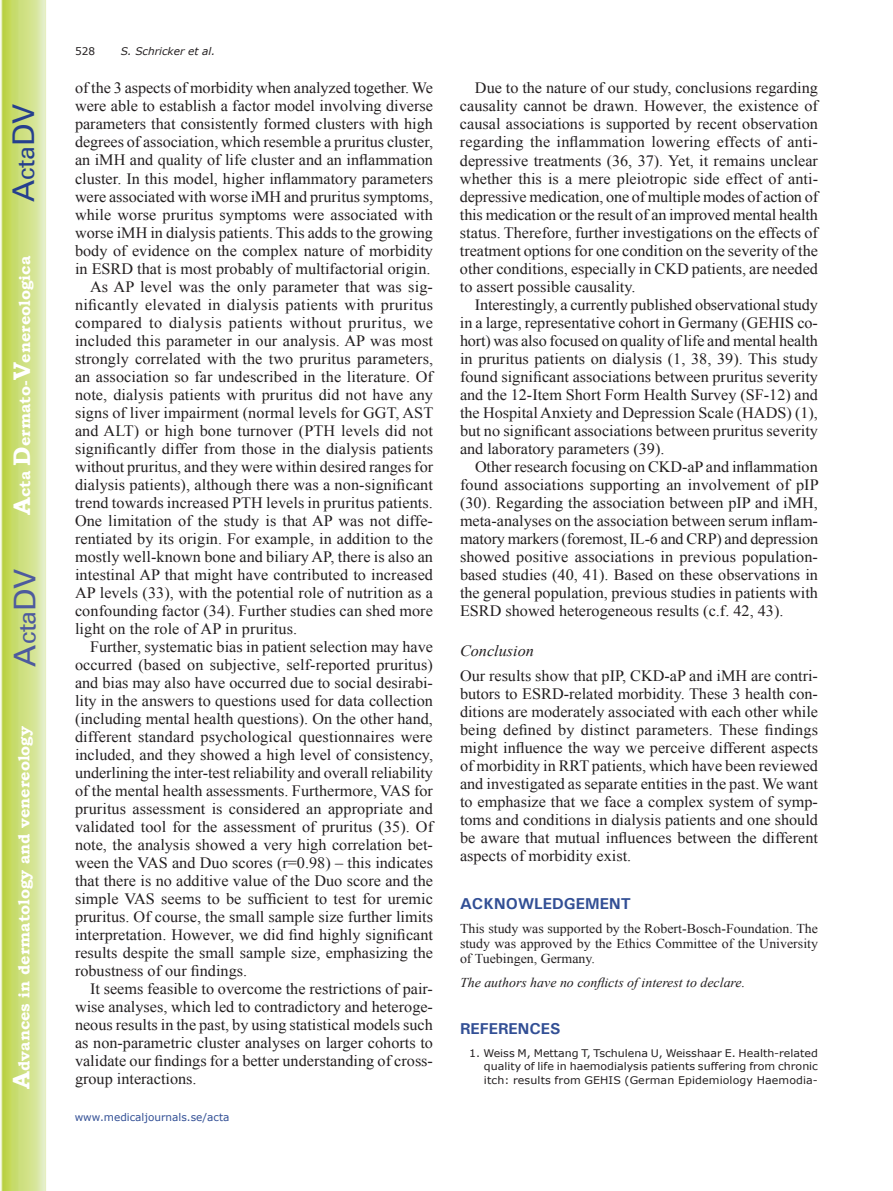
<style>
.page{position:relative;width:893px;height:1191px;background:#fff}
.page>*{position:absolute;margin:0;border:0;box-sizing:border-box;transform-origin:0 0}
.t1{font:30px "Univers";color:#4d5a9e}
.t2{font:30px "Univers";color:#253f8e}
.t3{font:15.75px/18px "Times New Roman";color:#231f20;text-align:justify}
.t4{font:700 15.75px "Bookman Old Style";color:#fff}
.t5{font:15.75px "Times New Roman";letter-spacing:.025em;color:#231f20}
.t6{font:700 15.75px "Univers";color:#324f95}
.t7{font:italic 15.75px "Times New Roman";color:#231f20}
.t8{font:13.5px/15px "Times New Roman";color:#231f20;text-align:justify}
.t9{font:italic 13.5px "Times New Roman";color:#231f20}
.t10{font:10.5px/13.5px "Verdana";letter-spacing:.01em;color:#231f20;text-align:justify;scale:1.05 1}
.t11{font:10.5px "Verdana";color:#324f95}
.t12{font:italic 10.5px "Verdana";color:#231f20}
.t13{font:10.5px "Verdana";letter-spacing:.01em;color:#231f20}
.s1{font-size:24px}
</style>
<div class="page">
<svg style="left:1px;top:0;width:45px;height:1191px;background:#cfe084"></svg>
<h1 class="t2" style="left:6px;top:202px;width:100px;rotate:-90deg">A<span class="s1">cta</span>DV</h1>
<p class="t4" style="left:15px;top:515px;width:260px;rotate:-90deg"><span class="s1">A</span>cta <span class="s1">D</span>ermato-<span class="s1">V</span>enereologica</p>
<h1 class="t1" style="left:7px;top:666px;width:100px;rotate:-90deg">A<span class="s1">cta</span>DV</h1>
<p class="t4" style="left:15px;top:1088px;width:364px;rotate:-90deg"><span class="s1">A</span>dvances in dermatology and venereology</p>
<p class="t13" style="left:75px;top:44px;width:22px">528</p>
<p class="t12" style="left:121px;top:44px;width:96px">S. Schricker et al.</p>
<p class="t3" style="left:75px;top:79px;width:359px">of the 3 aspects of morbidity when analyzed together. We</p>
<p class="t3" style="left:75px;top:97px;width:360px">were able to establish a factor model involving diverse</p>
<p class="t3" style="left:75px;top:115px;width:359px">parameters that consistently formed clusters with high</p>
<p class="t3" style="left:75px;top:133px;width:360px">degrees of association, which resemble a pruritus cluster,</p>
<p class="t3" style="left:75px;top:151px;width:360px">an iMH and quality of life cluster and an inflammation</p>
<p class="t3" style="left:75px;top:169px;width:360px">cluster. In this model, higher inflammatory parameters</p>
<p class="t3" style="left:75px;top:187px;width:360px">were associated with worse iMH and pruritus symptoms,</p>
<p class="t3" style="left:75px;top:205px;width:359px">while worse pruritus symptoms were associated with</p>
<p class="t3" style="left:75px;top:223px;width:360px">worse iMH in dialysis patients. This adds to the growing</p>
<p class="t3" style="left:75px;top:241px;width:359px">body of evidence on the complex nature of morbidity</p>
<p class="t3" style="left:75px;top:259px;width:357px">in ESRD that is most probably of multifactorial origin.</p>
<p class="t3" style="left:90px;top:277px;width:344px">As AP level was the only parameter that was sig-</p>
<p class="t3" style="left:75px;top:295px;width:360px">nificantly elevated in dialysis patients with pruritus</p>
<p class="t5" style="left:75px;top:312px;width:359px">compared to dialysis patients without pruritus, we</p>
<p class="t3" style="left:75px;top:331px;width:359px">included this parameter in our analysis. AP was most</p>
<p class="t3" style="left:75px;top:349px;width:360px">strongly correlated with the two pruritus parameters,</p>
<p class="t3" style="left:75px;top:367px;width:359px">an association so far undescribed in the literature. Of</p>
<p class="t3" style="left:75px;top:385px;width:360px">note, dialysis patients with pruritus did not have any</p>
<p class="t3" style="left:75px;top:403px;width:360px">signs of liver impairment (normal levels for GGT, AST</p>
<p class="t3" style="left:75px;top:421px;width:359px">and ALT) or high bone turnover (PTH levels did not</p>
<p class="t3" style="left:75px;top:439px;width:359px">significantly differ from those in the dialysis patients</p>
<p class="t3" style="left:75px;top:457px;width:360px">without pruritus, and they were within desired ranges for</p>
<p class="t3" style="left:75px;top:475px;width:359px">dialysis patients), although there was a non-significant</p>
<p class="t3" style="left:75px;top:493px;width:359px">trend towards increased PTH levels in pruritus patients.</p>
<p class="t3" style="left:75px;top:511px;width:359px">One limitation of the study is that AP was not diffe-</p>
<p class="t3" style="left:75px;top:529px;width:360px">rentiated by its origin. For example, in addition to the</p>
<p class="t3" style="left:75px;top:547px;width:360px">mostly well-known bone and biliary AP, there is also an</p>
<p class="t3" style="left:75px;top:565px;width:360px">intestinal AP that might have contributed to increased</p>
<p class="t3" style="left:75px;top:583px;width:360px">AP levels (33), with the potential role of nutrition as a</p>
<p class="t3" style="left:75px;top:601px;width:359px">confounding factor (34). Further studies can shed more</p>
<p class="t3" style="left:75px;top:619px;width:224px">light on the role of AP in pruritus.</p>
<p class="t3" style="left:90px;top:637px;width:344px">Further, systematic bias in patient selection may have</p>
<p class="t3" style="left:75px;top:655px;width:359px">occurred (based on subjective, self-reported pruritus)</p>
<p class="t3" style="left:75px;top:673px;width:359px">and bias may also have occurred due to social desirabi-</p>
<p class="t3" style="left:75px;top:691px;width:360px">lity in the answers to questions used for data collection</p>
<p class="t3" style="left:75px;top:709px;width:359px">(including mental health questions). On the other hand,</p>
<p class="t3" style="left:75px;top:727px;width:359px">different standard psychological questionnaires were</p>
<p class="t3" style="left:75px;top:745px;width:360px">included, and they showed a high level of consistency,</p>
<p class="t3" style="left:75px;top:763px;width:359px">underlining the inter-test reliability and overall reliability</p>
<p class="t3" style="left:75px;top:781px;width:360px">of the mental health assessments. Furthermore, VAS for</p>
<p class="t3" style="left:75px;top:799px;width:359px">pruritus assessment is considered an appropriate and</p>
<p class="t3" style="left:75px;top:817px;width:360px">validated tool for the assessment of pruritus (35). Of</p>
<p class="t3" style="left:75px;top:835px;width:359px">note, the analysis showed a very high correlation bet-</p>
<p class="t3" style="left:75px;top:853px;width:359px">ween the VAS and Duo scores (r=0.98) – this indicates</p>
<p class="t3" style="left:75px;top:871px;width:359px">that there is no additive value of the Duo score and the</p>
<p class="t3" style="left:75px;top:889px;width:360px">simple VAS seems to be sufficient to test for uremic</p>
<p class="t3" style="left:75px;top:907px;width:360px">pruritus. Of course, the small sample size further limits</p>
<p class="t3" style="left:75px;top:925px;width:359px">interpretation. However, we did find highly significant</p>
<p class="t3" style="left:75px;top:943px;width:360px">results despite the small sample size, emphasizing the</p>
<p class="t3" style="left:75px;top:961px;width:174px">robustness of our findings.</p>
<p class="t3" style="left:90px;top:979px;width:344px">It seems feasible to overcome the restrictions of pair-</p>
<p class="t3" style="left:75px;top:997px;width:359px">wise analyses, which led to contradictory and heteroge-</p>
<p class="t3" style="left:75px;top:1015px;width:359px">neous results in the past, by using statistical models such</p>
<p class="t3" style="left:75px;top:1033px;width:360px">as non-parametric cluster analyses on larger cohorts to</p>
<p class="t3" style="left:75px;top:1051px;width:359px">validate our findings for a better understanding of cross-</p>
<p class="t3" style="left:75px;top:1069px;width:123px">group interactions.</p>
<p class="t11" style="left:75px;top:1109px;width:156px">www.medicaljournals.se/acta</p>
<p class="t3" style="left:460px;top:79px;width:360px;text-indent:15px">Due to the nature of our study, conclusions regarding causality cannot be drawn. However, the existence of causal associations is supported by recent observation regarding the inflammation lowering effects of anti&shy;depressive treatments (36, 37). Yet, it remains unclear whether this is a mere pleiotropic side effect of anti&shy;depressive medication, one of multiple modes of action of this medication or the result of an improved mental health status. Therefore, further investigations on the effects of treatment options for one condition on the severity of the other conditions, especially in CKD patients, are needed to assert possible causality.</p>
<p class="t3" style="left:460px;top:295px;width:360px;text-indent:15px">Interestingly, a currently published observational study in a large, representative cohort in Germany (GEHIS co&shy;hort) was also focused on quality of life and mental health in pruritus patients on dialysis (1, 38, 39). This study found significant associations between pruritus severity and the 12-Item Short Form Health Survey (SF-12) and the Hospital Anxiety and Depression Scale (HADS) (1), but no significant associations between pruritus severity and laboratory parameters (39).</p>
<p class="t3" style="left:460px;top:457px;width:360px;text-indent:15px">Other research focusing on CKD-aP and inflammation found associations supporting an involvement of pIP (30). Regarding the association between pIP and iMH, meta-analyses on the association between serum inflam&shy;matory markers (foremost, IL-6 and CRP) and depression showed positive associations in previous population&shy;based studies (40, 41). Based on these observations in the general population, previous studies in patients with ESRD showed heterogeneous results (c.f. 42, 43).</p>
<p class="t7" style="left:460px;top:639px;width:75px">Conclusion</p>
<p class="t3" style="left:460px;top:666px;width:360px">Our results show that pIP, CKD-aP and iMH are contri&shy;butors to ESRD-related morbidity. These 3 health con&shy;ditions are moderately associated with each other while being defined by distinct parameters. These findings might influence the way we perceive different aspects of morbidity in RRT patients, which have been reviewed and investigated as separate entities in the past. We want to emphasize that we face a complex system of symp&shy;toms and conditions in dialysis patients and one should be aware that mutual influences between the different aspects of morbidity exist.</p>
<p class="t6" style="left:460px;top:893px;width:172px">ACKNOWLEDGEMENT</p>
<p class="t8" style="left:460px;top:920px;width:359px">This study was supported by the Robert-Bosch-Foundation. The study was approved by the Ethics Committee of the University of Tuebingen, Germany.</p>
<p class="t9" style="left:460px;top:972px;width:287px">The authors have no conflicts of interest to declare.</p>
<p class="t6" style="left:460px;top:1018px;width:102px">REFERENCES</p>
<p class="t10" style="left:484px;top:1045px;width:320px;text-indent:-15px">1. Weiss M, Mettang T, Tschulena U, Weisshaar E. Health-related quality of life in haemodialysis patients suffering from chronic itch: results from GEHIS (German Epidemiology Haemodia-</p>
</div>
